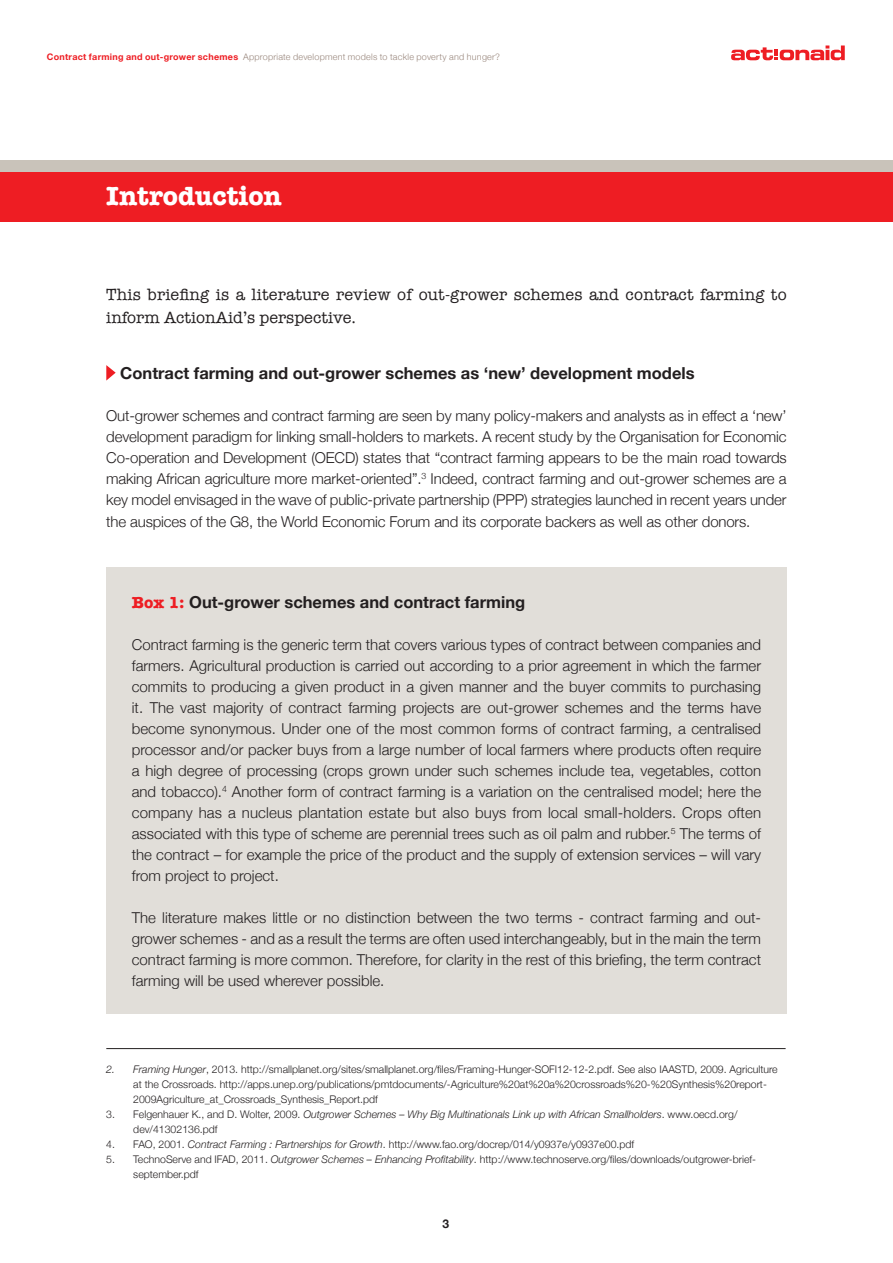
<style>
.page{position:relative;width:893px;height:1263px;background:#fff}
.page>*{position:absolute;margin:0;border:0;box-sizing:border-box;transform-origin:0 0}
.body_copy{font:700 27px "American Typewriter";color:#fff}
.body_copy-2{font:16.5px/22.5px "American Typewriter";letter-spacing:.01em;color:#231f20}
.body_copy-3{font:700 16.5px "Helvetica Neue";color:#231f20}
.body_copy-4{font:300 15px/21px "Helvetica Neue";color:#231f20;text-align:justify}
.body_copy-5{font:700 12px "Helvetica Neue";color:#231f20}
.t1{font:300 10.5px/15px "Helvetica Neue";color:#231f20}
.t2{font:italic 300 10.5px/15px "Helvetica Neue";color:#231f20}
.t3{font:300 9px "Helvetica Neue";letter-spacing:.025em;color:#99877d}
.s1{font-weight:700;color:#ee1d23}
.s2{font-family:"American Typewriter";color:#ee1d23}
.s3{font-style:italic}
.s4{font-style:normal}
</style>
<div class="page">
<svg style="left:106px;top:365px;width:10px;height:16px"></svg>
<div style="left:0;top:168px;width:893px;height:54px;background:#ee1d23"></div>
<div style="left:0;top:160px;width:893px;height:12px;background:#c9c3ba"></div>
<svg style="left:731px;top:45px;width:114px;height:15px"></svg>
<div style="left:106px;top:567px;width:681px;height:447px;background:#e1ded9"></div>
<hr style="left:106px;top:1048px;width:680px;height:1px;background:#231f20">
<p class="t3" style="left:47px;top:52px;width:455px"><span class="s1">Contract farming and out-grower schemes</span> Appropriate development models to tackle poverty and hunger?</p>
<p class="body_copy" style="left:106px;top:180px;width:177px">Introduction</p>
<p class="body_copy-2" style="left:106px;top:284px;width:682px">This briefing is a literature review of out-grower schemes and contract farming to inform ActionAid’s perspective.</p>
<p class="body_copy-3" style="left:120px;top:363px;width:576px">Contract farming and out-grower schemes as ‘new’ development models</p>
<p class="body_copy-4" style="left:106px;top:405px;width:682px">Out-grower schemes and contract farming are seen by many policy-makers and analysts as in effect a ‘new’ development paradigm for linking small-holders to markets. A recent study by the Organisation for Economic Co-operation and Development (OECD) states that “contract farming appears to be the main road towards making African agriculture more market-oriented”.<sup>3</sup> Indeed, contract farming and out-grower schemes are a key model envisaged in the wave of public-private partnership (PPP) strategies launched in recent years under the auspices of the G8, the World Economic Forum and its corporate backers as well as other donors.</p>
<p class="body_copy-3" style="left:132px;top:592px;width:395px"><span class="s2">Box 1:</span> Out-grower schemes and contract farming</p>
<p class="body_copy-4" style="left:132px;top:634px;width:631px">Contract farming is the generic term that covers various types of contract between companies and farmers. Agricultural production is carried out according to a prior agreement in which the farmer commits to producing a given product in a given manner and the buyer commits to purchasing it. The vast majority of contract farming projects are out-grower schemes and the terms have become synonymous. Under one of the most common forms of contract farming, a centralised processor and/or packer buys from a large number of local farmers where products often require a high degree of processing (crops grown under such schemes include tea, vegetables, cotton and tobacco).<sup>4</sup> Another form of contract farming is a variation on the centralised model; here the company has a nucleus plantation estate but also buys from local small-holders. Crops often associated with this type of scheme are perennial trees such as oil palm and rubber.<sup>5</sup> The terms of the contract – for example the price of the product and the supply of extension services – will vary from project to project.</p>
<p class="body_copy-4" style="left:132px;top:907px;width:631px">The literature makes little or no distinction between the two terms - contract farming and out&shy;grower schemes - and as a result the terms are often used interchangeably, but in the main the term contract farming is more common. Therefore, for clarity in the rest of this briefing, the term contract farming will be used wherever possible.</p>
<p class="t1" style="left:133px;top:1062px;width:646px;text-indent:-27px"><span class="s3">2. Framing Hunger</span>, 2013. http://smallplanet.org/sites/smallplanet.org/files/Framing-Hunger-SOFI12-12-2.pdf. See also IAASTD, 2009. Agriculture at the Crossroads. http://apps.unep.org/publications/pmtdocuments/-Agriculture%20at%20a%20crossroads%20-%20Synthesis%20report-<br>2009Agriculture_at_Crossroads_Synthesis_Report.pdf</p>
<p class="t2" style="left:133px;top:1107px;width:606px;text-indent:-27px"><span class="s4">3. Felgenhauer K., and D. Wolter, 2009.</span> Outgrower Schemes – Why Big Multinationals Link up with African Smallholders<span class="s4">. www.oecd.org/ dev/41302136.pdf</span></p>
<p class="t1" style="left:106px;top:1137px;width:529px">4. FAO, 2001. <span class="s3">Contract Farming : Partnerships for Growth</span>. http://www.fao.org/docrep/014/y0937e/y0937e00.pdf</p>
<p class="t1" style="left:133px;top:1152px;width:624px;text-indent:-27px">5. TechnoServe and IFAD, 2011. <span class="s3">Outgrower Schemes – Enhancing Profitability</span>. http://www.technoserve.org/files/downloads/outgrower-brief&shy;september.pdf</p>
<p class="body_copy-5" style="left:442px;top:1216px;width:8px">3</p>
</div>
